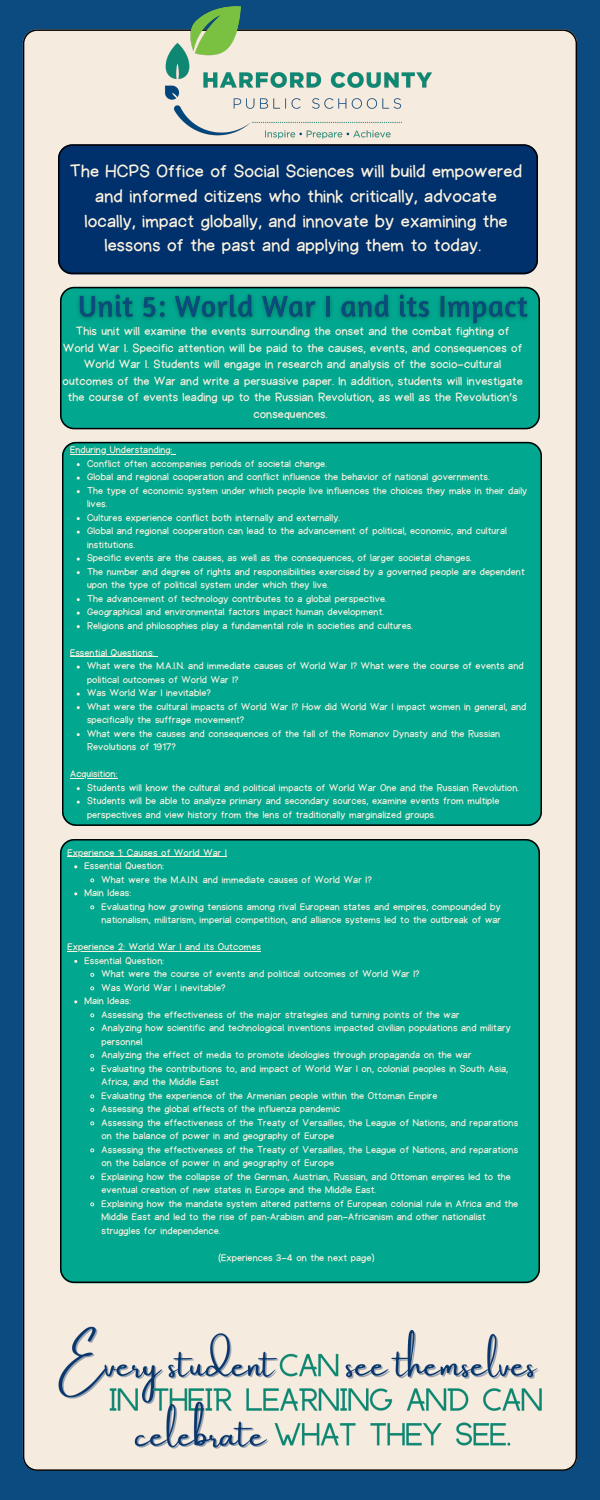
<style>
.page{position:relative;width:600px;height:1500px;background:#0b4b7f}
.page>*{position:absolute;margin:0;border:0;box-sizing:border-box;transform-origin:0 0}
.t1{font:18px/24.8px "Halley";letter-spacing:.01em;color:#fbf2df;text-align:center}
.t2{font:12px/16.5px "Halley";letter-spacing:.01em;color:#fbf2df;text-align:center}
.t3{font:10px/13.5px "Halley";letter-spacing:.01em;color:#fbf2df}
.s1{font-family:"Noto Sans"}
</style>
<div class="page">
<div style="left:23px;top:29px;width:554px;height:1442px;background:#f6ebdf"></div>
<div style="left:60px;top:287px;width:480px;height:142px;background:#02a78f"></div>
<div style="left:58px;top:144px;width:480px;height:130px;background:#00316c"></div>
<img style="left:73px;top:288px;width:462px;height:44px">
<div style="left:62px;top:442px;width:480px;height:384px;background:#02a78f"></div>
<div style="left:60px;top:839px;width:480px;height:444px;background:#02a78f"></div>
<hr style="left:70px;top:454px;width:102px;height:1px;background:#fbf2df">
<hr style="left:70px;top:657px;width:84px;height:1px;background:#fbf2df">
<hr style="left:70px;top:778px;width:47px;height:1px;background:#fbf2df">
<svg style="left:90px;top:878px;width:5px;height:5px"></svg>
<svg style="left:90px;top:905px;width:5px;height:5px"></svg>
<svg style="left:90px;top:972px;width:5px;height:5px"></svg>
<svg style="left:90px;top:986px;width:5px;height:5px"></svg>
<svg style="left:90px;top:1013px;width:5px;height:5px"></svg>
<svg style="left:90px;top:1026px;width:5px;height:5px"></svg>
<svg style="left:90px;top:1053px;width:5px;height:5px"></svg>
<svg style="left:90px;top:1067px;width:5px;height:5px"></svg>
<svg style="left:90px;top:1094px;width:5px;height:5px"></svg>
<svg style="left:90px;top:1107px;width:5px;height:5px"></svg>
<svg style="left:90px;top:1121px;width:5px;height:5px"></svg>
<svg style="left:90px;top:1148px;width:5px;height:5px"></svg>
<svg style="left:90px;top:1175px;width:5px;height:5px"></svg>
<svg style="left:90px;top:1202px;width:5px;height:5px"></svg>
<hr style="left:68px;top:856px;width:159px;height:1px;background:#fbf2df">
<hr style="left:68px;top:951px;width:193px;height:1px;background:#fbf2df">
<img style="left:156px;top:6px;width:285px;height:148px">
<img style="left:54px;top:1316px;width:491px;height:153px">
<p class="t1" style="left:70px;top:159px;width:454px">The HCPS Office of Social Sciences will build empowered and informed citizens who think critically, advocate locally, impact globally, and innovate by examining the lessons of the past and applying them to today.</p>
<p class="t2" style="left:63px;top:323px;width:462px">This unit will examine the events surrounding the onset and the combat fighting of World War I. Specific attention will be paid to the causes, events, and consequences of World War I. Students will engage in research and analysis of the socio-cultural outcomes of the War and write a persuasive paper. In addition, students will investigate the course of events leading up to the Russian Revolution, as well as the Revolution’s consequences.</p>
<p class="t3" style="left:70px;top:444px;width:104px">Enduring Understanding:</p>
<p class="t3" style="left:87px;top:457px;width:241px">Conflict often accompanies periods of societal change.</p>
<p class="t3" style="left:87px;top:471px;width:404px">Global and regional cooperation and conflict influence the behavior of national governments.</p>
<p class="t3" style="left:87px;top:484px;width:442px">The type of economic system under which people live influences the choices they make in their daily lives.</p>
<p class="t3" style="left:87px;top:511px;width:254px">Cultures experience conflict both internally and externally.</p>
<p class="t3" style="left:87px;top:525px;width:421px">Global and regional cooperation can lead to the advancement of political, economic, and cultural institutions.</p>
<p class="t3" style="left:87px;top:552px;width:386px">Specific events are the causes, as well as the consequences, of larger societal changes.</p>
<p class="t3" style="left:87px;top:565px;width:439px">The number and degree of rights and responsibilities exercised by a governed people are dependent upon the type of political system under which they live.</p>
<p class="t3" style="left:87px;top:592px;width:301px">The advancement of technology contributes to a global perspective.</p>
<p class="t3" style="left:87px;top:606px;width:298px">Geographical and environmental factors impact human development.</p>
<p class="t3" style="left:87px;top:619px;width:328px">Religions and philosophies play a fundamental role in societies and cultures.</p>
<p class="t3" style="left:87px;top:660px;width:438px">What were the M.A.I.N. and immediate causes of World War I? What were the course of events and political outcomes of World War I?</p>
<p class="t3" style="left:87px;top:687px;width:125px">Was World War I inevitable?</p>
<p class="t3" style="left:87px;top:700px;width:441px">What were the cultural impacts of World War I? How did World War I impact women in general, and specifically the suffrage movement?</p>
<p class="t3" style="left:87px;top:727px;width:415px">What were the causes and consequences of the fall of the Romanov Dynasty and the Russian<br>Revolutions of 1917?</p>
<p class="t3" style="left:87px;top:781px;width:433px">Students will know the cultural and political impacts of World War One and the Russian Revolution.</p>
<p class="t3" style="left:87px;top:795px;width:414px">Students will be able to analyze primary and secondary sources, examine events from multiple perspectives and view history from the lens of traditionally marginalized groups.</p>
<p class="t3" style="left:70px;top:646px;width:86px">Essential Questions:</p>
<p class="t3" style="left:70px;top:768px;width:49px">Acquisition:</p>
<p class="t3" style="left:68px;top:846px;width:161px">Experience 1: Causes of World War I</p>
<p class="t3" style="left:85px;top:859px;width:81px">Essential Question:</p>
<p class="t3" style="left:102px;top:873px;width:272px">What were the M.A.I.N. and immediate causes of World War I?</p>
<p class="t3" style="left:85px;top:886px;width:48px">Main Ideas:</p>
<p class="t3" style="left:102px;top:900px;width:401px">Evaluating how growing tensions among rival European states and empires, compounded by nationalism, militarism, imperial competition, and alliance systems led to the outbreak of war</p>
<p class="t3" style="left:85px;top:954px;width:81px">Essential Question:</p>
<p class="t3" style="left:102px;top:967px;width:320px">What were the course of events and political outcomes of World War I?</p>
<p class="t3" style="left:102px;top:981px;width:125px">Was World War I inevitable?</p>
<p class="t3" style="left:85px;top:994px;width:48px">Main Ideas:</p>
<p class="t3" style="left:102px;top:1008px;width:360px">Assessing the effectiveness of the major strategies and turning points of the war</p>
<p class="t3" style="left:102px;top:1021px;width:411px">Analyzing how scientific and technological inventions impacted civilian populations and military personnel</p>
<p class="t3" style="left:102px;top:1048px;width:372px">Analyzing the effect of media to promote ideologies through propaganda on the war</p>
<p class="t3" style="left:102px;top:1062px;width:408px">Evaluating the contributions to, and impact of World War I on, colonial peoples in South Asia,<br>Africa, and the Middle East</p>
<p class="t3" style="left:102px;top:1089px;width:338px">Evaluating the experience of the Armenian people within the Ottoman Empire</p>
<p class="t3" style="left:102px;top:1102px;width:240px">Assessing the global effects of the influenza pandemic</p>
<p class="t3" style="left:102px;top:1116px;width:418px">Assessing the effectiveness of the Treaty of Versailles, the League of Nations, and reparations on the balance of power in and geography of Europe</p>
<p class="t3" style="left:102px;top:1143px;width:418px">Assessing the effectiveness of the Treaty of Versailles, the League of Nations, and reparations on the balance of power in and geography of Europe</p>
<p class="t3" style="left:102px;top:1170px;width:411px">Explaining how the collapse of the German, Austrian, Russian, and Ottoman empires led to the eventual creation of new states in Europe and the Middle East.</p>
<p class="t3" style="left:102px;top:1197px;width:418px">Explaining how the mandate system altered patterns of European colonial rule in Africa and the<br>Middle East and led to the rise of pan<span class="s1">‐</span>Arabism and pan-Africanism and other nationalist struggles for independence.</p>
<p class="t3" style="left:68px;top:940px;width:195px">Experience 2: World War I and its Outcomes</p>
<p class="t3" style="left:218px;top:1251px;width:158px">(Experiences 3-4 on the next page)</p>
</div>
